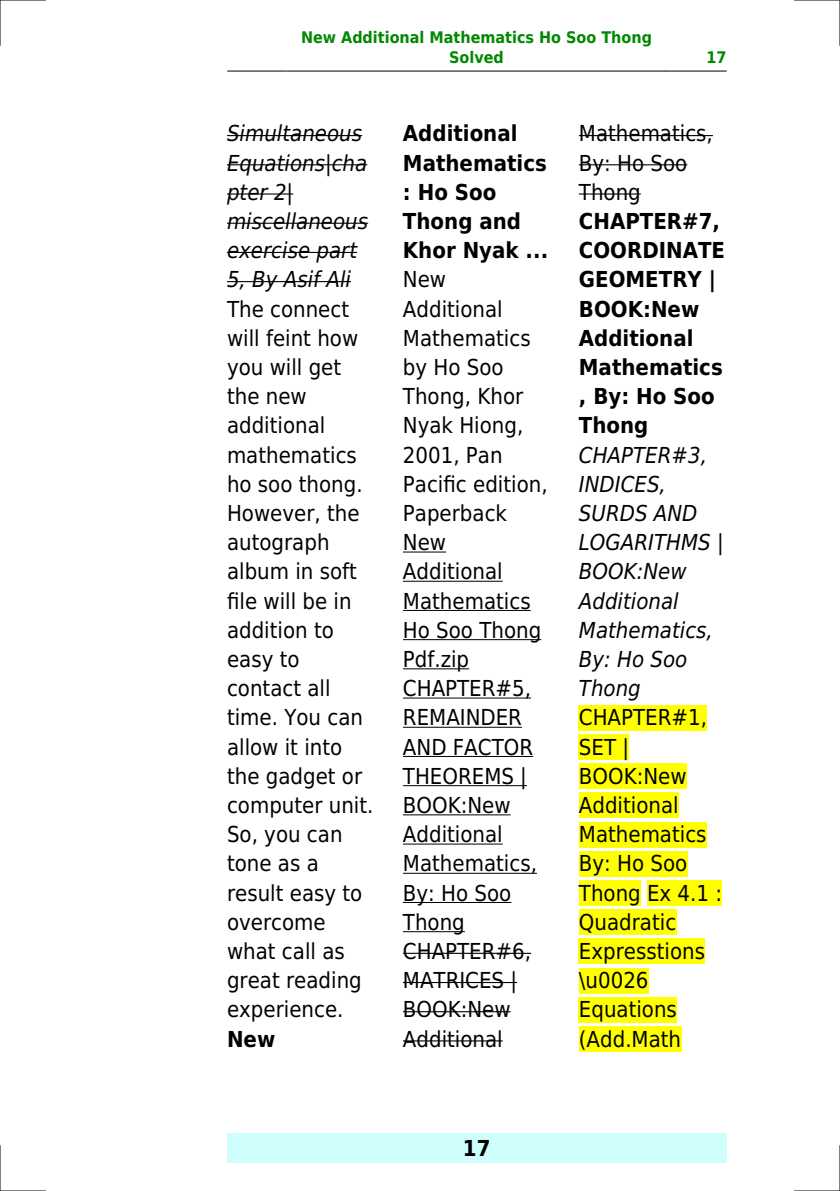
<style>
.page{position:relative;width:840px;height:1191px;background:#fff}
.page>*{position:absolute;margin:0;border:0;box-sizing:border-box;transform-origin:0 0}
.t1{font:22px/29.2px "DejaVu Sans Condensed";color:#000}
.t2{font:italic 22px/29.2px "DejaVu Sans Condensed";color:#000}
.t3{font:700 22px/29.2px "DejaVu Sans Condensed";color:#000}
.t4{font:700 16px/19.2px "DejaVu Sans Condensed";color:#080;text-align:center}
</style>
<div class="page">
<hr style="left:227px;top:71px;width:59px;height:1px;background:#000">
<hr style="left:287px;top:71px;width:378px;height:1px;background:#000">
<hr style="left:666px;top:71px;width:59px;height:1px;background:#000">
<div style="left:227px;top:1133px;width:499px;height:29px;background:#cffffc"></div>
<hr style="left:227px;top:135px;width:135px;height:1px;background:#000">
<hr style="left:227px;top:164px;width:140px;height:1px;background:#000">
<hr style="left:227px;top:193px;width:66px;height:2px;background:#000">
<hr style="left:227px;top:223px;width:141px;height:1px;background:#000">
<hr style="left:227px;top:252px;width:130px;height:1px;background:#000">
<hr style="left:227px;top:281px;width:124px;height:1px;background:#000">
<hr style="left:403px;top:551px;width:43px;height:1px;background:#000">
<hr style="left:403px;top:581px;width:99px;height:1px;background:#000">
<hr style="left:403px;top:610px;width:127px;height:1px;background:#000">
<hr style="left:403px;top:639px;width:138px;height:1px;background:#000">
<hr style="left:403px;top:668px;width:66px;height:1px;background:#000">
<hr style="left:403px;top:697px;width:127px;height:1px;background:#000">
<hr style="left:403px;top:727px;width:118px;height:1px;background:#000">
<hr style="left:403px;top:756px;width:130px;height:1px;background:#000">
<hr style="left:403px;top:785px;width:123px;height:1px;background:#000">
<hr style="left:403px;top:814px;width:107px;height:1px;background:#000">
<hr style="left:403px;top:843px;width:99px;height:1px;background:#000">
<hr style="left:403px;top:872px;width:133px;height:1px;background:#000">
<hr style="left:403px;top:902px;width:108px;height:1px;background:#000">
<hr style="left:403px;top:931px;width:61px;height:1px;background:#000">
<hr style="left:403px;top:952px;width:127px;height:2px;background:#000">
<hr style="left:403px;top:982px;width:114px;height:1px;background:#000">
<hr style="left:403px;top:1011px;width:107px;height:1px;background:#000">
<hr style="left:403px;top:1040px;width:99px;height:1px;background:#000">
<hr style="left:578px;top:135px;width:134px;height:1px;background:#000">
<hr style="left:578px;top:164px;width:109px;height:1px;background:#000">
<hr style="left:578px;top:193px;width:62px;height:2px;background:#000">
<div style="left:578px;top:705px;width:128px;height:25px;background:#ff0"></div>
<div style="left:578px;top:734px;width:50px;height:26px;background:#ff0"></div>
<div style="left:578px;top:763px;width:108px;height:26px;background:#ff0"></div>
<div style="left:578px;top:792px;width:100px;height:26px;background:#ff0"></div>
<div style="left:578px;top:821px;width:128px;height:26px;background:#ff0"></div>
<div style="left:578px;top:851px;width:109px;height:25px;background:#ff0"></div>
<div style="left:578px;top:880px;width:62px;height:25px;background:#ff0"></div>
<div style="left:646px;top:880px;width:75px;height:25px;background:#ff0"></div>
<div style="left:578px;top:909px;width:97px;height:26px;background:#ff0"></div>
<div style="left:578px;top:938px;width:126px;height:26px;background:#ff0"></div>
<div style="left:578px;top:967px;width:70px;height:26px;background:#ff0"></div>
<div style="left:578px;top:997px;width:98px;height:25px;background:#ff0"></div>
<div style="left:578px;top:1026px;width:102px;height:25px;background:#ff0"></div>
<hr style="left:0;top:0;width:45px;height:1px;background:#000">
<hr style="left:794px;top:0;width:45px;height:1px;background:#000">
<hr style="left:0;top:1190px;width:45px;height:1px;background:#000">
<hr style="left:794px;top:1190px;width:45px;height:1px;background:#000">
<hr style="left:0;top:0;width:1px;height:45px;background:#000">
<hr style="left:0;top:1145px;width:1px;height:46px;background:#000">
<hr style="left:839px;top:0;width:1px;height:45px;background:#000">
<hr style="left:839px;top:1145px;width:1px;height:46px;background:#000">
<p class="t4" style="left:301px;top:28px;width:352px">New Additional Mathematics Ho Soo Thong<br>Solved</p>
<p class="t4" style="left:706px;top:48px;width:22px">17</p>
<p class="t2" style="left:227px;top:119px;width:142px">Simultaneous<br>Equations|cha pter 2| miscellaneous exercise part<br>5, By Asif Ali</p>
<p class="t1" style="left:227px;top:294px;width:148px">The connect will feint how you will get the new additional mathematics ho soo thong.<br>However, the autograph album in soft file will be in addition to easy to contact all time. You can allow it into the gadget or computer unit.<br>So, you can tone as a result easy to overcome what call as great reading experience.</p>
<p class="t3" style="left:227px;top:1024px;width:50px">New</p>
<p class="t3" style="left:403px;top:119px;width:147px">Additional<br>Mathematics : Ho Soo<br>Thong and<br>Khor Nyak ...</p>
<p class="t1" style="left:403px;top:265px;width:146px">New<br>Additional<br>Mathematics by Ho Soo<br>Thong, Khor<br>Nyak Hiong,<br>2001, Pan<br>Pacific edition,<br>Paperback<br>New<br>Additional<br>Mathematics<br>Ho Soo Thong<br>Pdf.zip<br>CHAPTER#5,<br>REMAINDER<br>AND FACTOR<br>THEOREMS |<br>BOOK:New<br>Additional<br>Mathematics,<br>By: Ho Soo<br>Thong<br>CHAPTER#6,<br>MATRICES |<br>BOOK:New<br>Additional</p>
<p class="t1" style="left:578px;top:119px;width:135px">Mathematics,<br>By: Ho Soo<br>Thong</p>
<p class="t3" style="left:578px;top:207px;width:148px">CHAPTER#7,<br>COORDINATE<br>GEOMETRY |<br>BOOK:New<br>Additional<br>Mathematics , By: Ho Soo<br>Thong</p>
<p class="t2" style="left:578px;top:440px;width:146px">CHAPTER#3,<br>INDICES,<br>SURDS AND<br>LOGARITHMS |<br>BOOK:New<br>Additional<br>Mathematics,<br>By: Ho Soo<br>Thong</p>
<p class="t1" style="left:578px;top:703px;width:145px">CHAPTER#1,<br>SET |<br>BOOK:New<br>Additional<br>Mathematics<br>By: Ho Soo<br>Thong Ex 4.1 :<br>Quadratic<br>Expresstions \u0026<br>Equations (Add.Math</p>
<p class="t3" style="left:462px;top:1133px;width:29px">17</p>
</div>
